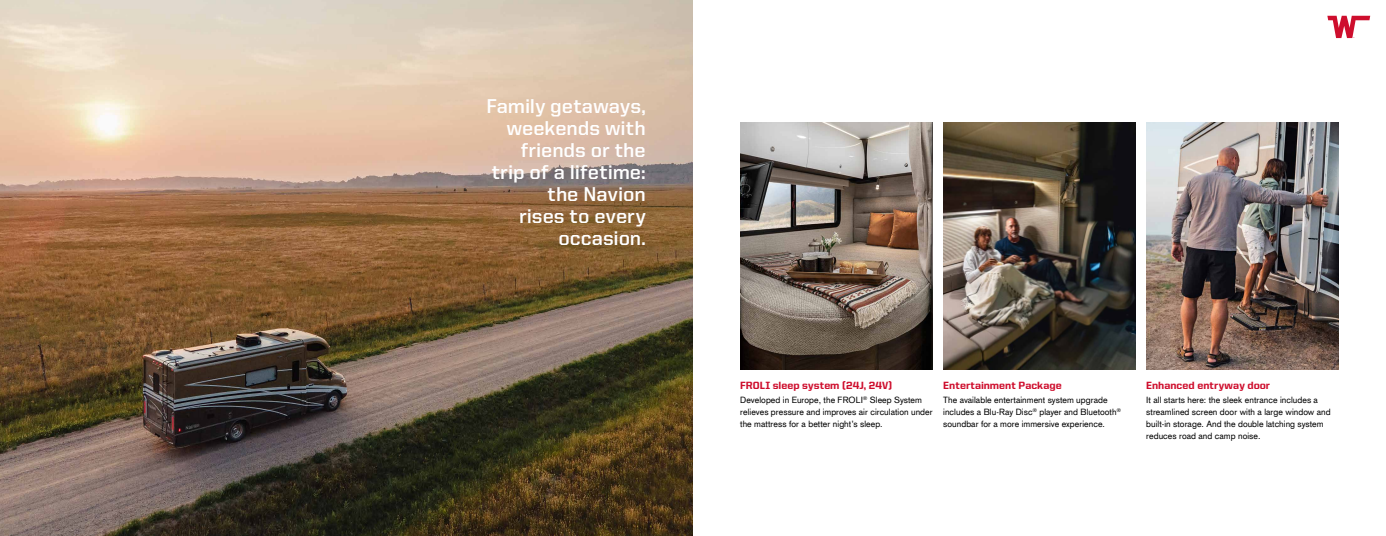
<style>
.page{position:relative;width:1386px;height:536px;background:#fff}
.page>*{position:absolute;margin:0;border:0;box-sizing:border-box;transform-origin:0 0}
.t1{font:700 20.12px/21.9px "United Sans Reg";color:#fff;text-align:right}
.t2{font:800 10.5px "United Sans Reg";color:#ce0e2d}
.t3{font:8.75px/12.2px "Akzidenz Grotesk CE";letter-spacing:.005em;color:#000}
</style>
<div class="page">
<svg style="left:1327px;top:16px;width:43px;height:22px"></svg>
<img style="left:0;top:0;width:693px;height:536px">
<img style="left:740px;top:122px;width:193px;height:247px">
<img style="left:943px;top:122px;width:193px;height:247px">
<img style="left:1146px;top:122px;width:193px;height:247px">
<h1 class="t1" style="left:486px;top:95px;width:161px">Family getaways, weekends with friends or the trip of a lifetime: the Navion<br>rises to every occasion.</h1>
<p class="t2" style="left:740px;top:379px;width:154px">FROLI sleep system (24J, 24V)</p>
<p class="t3" style="left:740px;top:393px;width:194px">Developed in Europe, the FROLI<sup>®</sup> Sleep System relieves pressure and improves air circulation under the mattress for a better night’s sleep.</p>
<p class="t2" style="left:943px;top:379px;width:120px">Entertainment Package</p>
<p class="t3" style="left:943px;top:393px;width:179px">The available entertainment system upgrade includes a Blu-Ray Disc<sup>®</sup> player and Bluetooth<sup>® </sup>soundbar for a more immersive experience.</p>
<p class="t2" style="left:1146px;top:379px;width:125px">Enhanced entryway door</p>
<p class="t3" style="left:1146px;top:393px;width:186px">It all starts here: the sleek entrance includes a streamlined screen door with a large window and built-in storage. And the double latching system reduces road and camp noise.</p>
</div>
